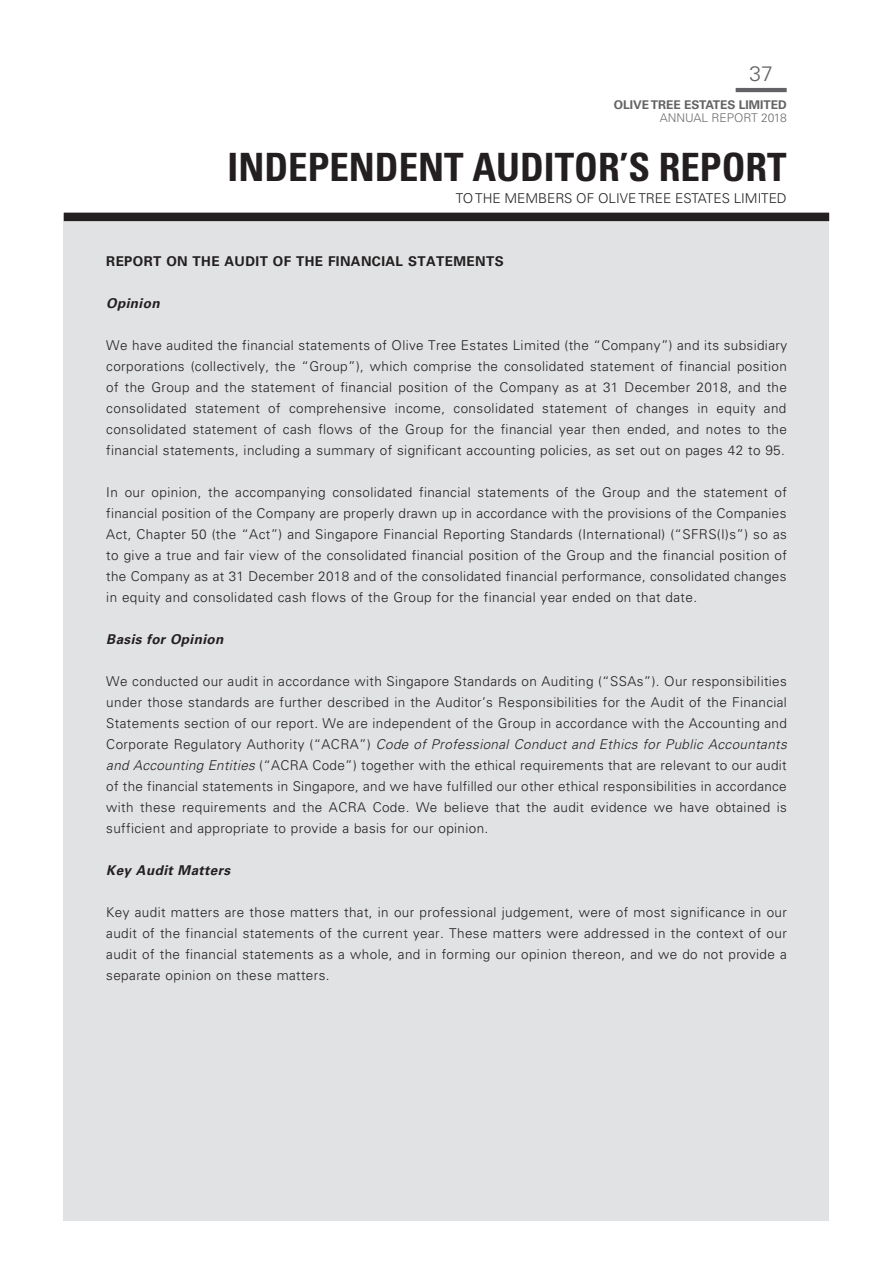
<style>
.page{position:relative;width:893px;height:1263px;background:#fff}
.page>*{position:absolute;margin:0;border:0;box-sizing:border-box;transform-origin:0 0}
.t1{font:700 condensed 39px "Univers LT Std";color:#231f20}
.t2{font:300 21px "Univers LT Std";color:#636366}
._00_E_Body_Text{font:300 13.5px/21px "Univers LT Std";letter-spacing:.03em;color:#231f20;text-align:justify}
._01_E_Heading_Body{font:700 13.5px "Univers LT Std";letter-spacing:.03em;color:#231f20}
._00_E_Body_Text-2{font:300 13.5px "Univers LT Std";color:#231f20}
._00_E_Body_Text-3{font:italic 700 13.5px "Univers LT Std";letter-spacing:.03em;color:#231f20}
._03_E_Bdit_Body{font:italic 700 13.5px "Univers LT Std";letter-spacing:.03em;color:#231f20}
.t3{font:700 12px "Univers LT Std";color:#636366}
.t4{font:300 12px "Univers LT Std";color:#6c6d70}
.s1{font-style:italic}
</style>
<div class="page">
<div style="left:64px;top:213px;width:765px;height:1007px;background:#e1e2e4"></div>
<hr style="left:736px;top:88px;width:51px;height:4px;background:#636366">
<div style="left:64px;top:213px;width:765px;height:8px;background:#231f20"></div>
<p class="t2" style="left:749px;top:61px;width:25px">37</p>
<p class="t3" style="left:614px;top:97px;width:174px">OLIVE TREE ESTATES LIMITED</p>
<p class="t4" style="left:660px;top:111px;width:128px">ANNUAL REPORT 2018</p>
<h1 class="t1" style="left:228px;top:143px;width:561px">INDEPENDENT AUDITOR’S REPORT</h1>
<p class="_00_E_Body_Text-2" style="left:456px;top:190px;width:332px">TO THE MEMBERS OF OLIVE TREE ESTATES LIMITED</p>
<p class="_01_E_Heading_Body" style="left:106px;top:254px;width:399px">REPORT ON THE AUDIT OF THE FINANCIAL STATEMENTS</p>
<p class="_03_E_Bdit_Body" style="left:106px;top:296px;width:55px">Opinion</p>
<p class="_00_E_Body_Text" style="left:106px;top:335px;width:682px">We have audited the financial statements of Olive Tree Estates Limited (the “Company”) and its subsidiary corporations (collectively, the “Group”), which comprise the consolidated statement of financial position of the Group and the statement of financial position of the Company as at 31 December 2018, and the consolidated statement of comprehensive income, consolidated statement of changes in equity and consolidated statement of cash flows of the Group for the financial year then ended, and notes to the financial statements, including a summary of significant accounting policies, as set out on pages 42 to 95.</p>
<p class="_00_E_Body_Text" style="left:106px;top:482px;width:682px">In our opinion, the accompanying consolidated financial statements of the Group and the statement of financial position of the Company are properly drawn up in accordance with the provisions of the Companies Act, Chapter 50 (the “Act”) and Singapore Financial Reporting Standards (International) (“SFRS(I)s”) so as to give a true and fair view of the consolidated financial position of the Group and the financial position of the Company as at 31 December 2018 and of the consolidated financial performance, consolidated changes in equity and consolidated cash flows of the Group for the financial year ended on that date.</p>
<p class="_00_E_Body_Text-3" style="left:106px;top:632px;width:119px">Basis for Opinion</p>
<p class="_00_E_Body_Text" style="left:106px;top:671px;width:682px">We conducted our audit in accordance with Singapore Standards on Auditing (“SSAs”). Our responsibilities under those standards are further described in the Auditor’s Responsibilities for the Audit of the Financial Statements section of our report. We are independent of the Group in accordance with the Accounting and Corporate Regulatory Authority (“ACRA”) <span class="s1">Code of Professional Conduct and Ethics for Public Accountants and Accounting Entities</span> (“ACRA Code”) together with the ethical requirements that are relevant to our audit of the financial statements in Singapore, and we have fulfilled our other ethical responsibilities in accordance with these requirements and the ACRA Code. We believe that the audit evidence we have obtained is sufficient and appropriate to provide a basis for our opinion.</p>
<p class="_00_E_Body_Text-3" style="left:106px;top:863px;width:125px">Key Audit Matters</p>
<p class="_00_E_Body_Text" style="left:106px;top:902px;width:682px">Key audit matters are those matters that, in our professional judgement, were of most significance in our audit of the financial statements of the current year. These matters were addressed in the context of our audit of the financial statements as a whole, and in forming our opinion thereon, and we do not provide a separate opinion on these matters.</p>
</div>
